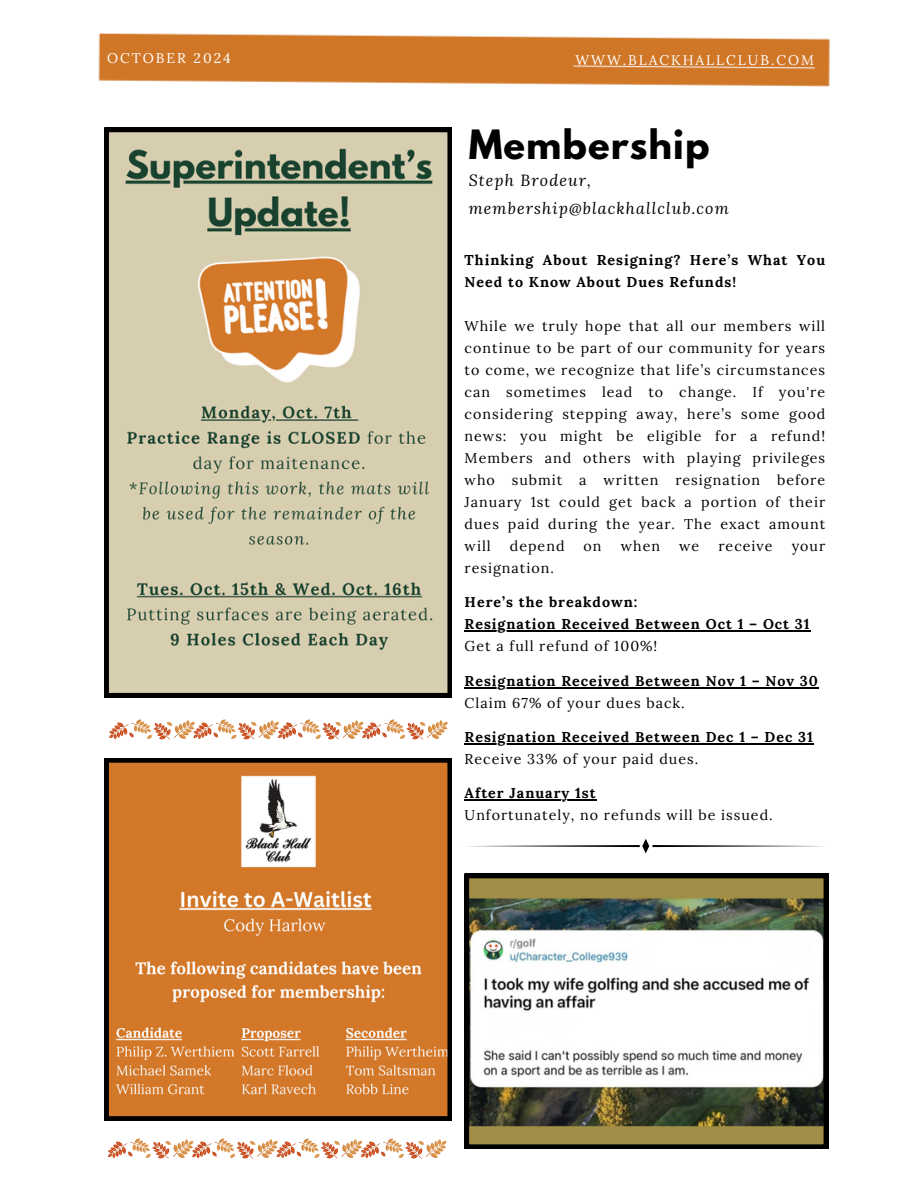
<style>
.page{position:relative;width:918px;height:1188px;background:#fff}
.page>*{position:absolute;margin:0;border:0;box-sizing:border-box;transform-origin:0 0}
.t1{font:700 35.85px "League Spartan";letter-spacing:.03em;color:#000}
.t2{font:italic 16.05px/27.8px "Lora";letter-spacing:.07em;color:#000}
.t3{font:14.25px/22px "Lora";letter-spacing:.07em;color:#000;text-align:justify}
.t4{font:700 14.25px/22px "Lora";letter-spacing:.07em;color:#000}
.t5{font:13.95px "Lora";letter-spacing:.14em;color:#fff}
</style>
<div class="page">
<img style="left:98px;top:33px;width:732px;height:54px">
<svg style="left:104px;top:758px;width:348px;height:362px"></svg>
<svg style="left:465px;top:874px;width:363px;height:274px"></svg>
<svg style="left:104px;top:128px;width:348px;height:569px"></svg>
<svg style="left:108px;top:1139px;width:338px;height:20px"></svg>
<svg style="left:109px;top:719px;width:339px;height:21px"></svg>
<svg style="left:467px;top:839px;width:358px;height:14px"></svg>
<hr style="left:465px;top:631px;width:346px;height:1px;background:#000">
<hr style="left:465px;top:687px;width:354px;height:1px;background:#000">
<hr style="left:465px;top:743px;width:349px;height:2px;background:#000">
<hr style="left:465px;top:800px;width:132px;height:1px;background:#000">
<p class="t5" style="left:107px;top:49px;width:125px">OCTOBER 2024</p>
<p class="t5" style="left:575px;top:51px;width:240px">WWW.BLACKHALLCLUB.COM</p>
<p class="t1" style="left:469px;top:127px;width:242px">Membership</p>
<h1 class="t2" style="left:469px;top:166px;width:262px">Steph Brodeur, membership@blackhallclub.com</h1>
<h2 class="t4" style="left:465px;top:249px;width:362px">Thinking About Resigning? Here’s What You<br>Need to Know About Dues Refunds!</h2>
<h4 class="t3" style="left:465px;top:315px;width:362px">While we truly hope that all our members will continue to be part of our community for years to come, we recognize that life’s circumstances can sometimes lead to change. If you're considering stepping away, here’s some good news: you might be eligible for a refund!<br>Members and others with playing privileges who submit a written resignation before January 1st could get back a portion of their dues paid during the year. The exact amount will</h4>
<h4 class="t3" style="left:510px;top:535px;width:56px">depend</h4>
<h4 class="t3" style="left:584px;top:535px;width:19px">on</h4>
<h4 class="t3" style="left:621px;top:535px;width:41px">when</h4>
<h4 class="t3" style="left:679px;top:535px;width:22px">we</h4>
<h4 class="t3" style="left:718px;top:535px;width:56px">receive</h4>
<h4 class="t3" style="left:792px;top:535px;width:35px">your</h4>
<h4 class="t3" style="left:465px;top:557px;width:91px">resignation.</h4>
<p class="t4" style="left:465px;top:591px;width:174px">Here’s the breakdown:</p>
<p class="t4" style="left:465px;top:613px;width:347px">Resignation Received Between Oct 1 – Oct 31</p>
<p class="t3" style="left:465px;top:635px;width:194px">Get a full refund of 100%!</p>
<p class="t4" style="left:465px;top:669px;width:355px">Resignation Received Between Nov 1 – Nov 30</p>
<p class="t3" style="left:465px;top:691px;width:222px">Claim 67% of your dues back.</p>
<p class="t4" style="left:465px;top:726px;width:350px">Resignation Received Between Dec 1 – Dec 31</p>
<p class="t3" style="left:465px;top:748px;width:235px">Receive 33% of your paid dues.</p>
<p class="t4" style="left:465px;top:782px;width:133px">After January 1st</p>
<p class="t3" style="left:465px;top:804px;width:310px">Unfortunately, no refunds will be issued.</p>
</div>
